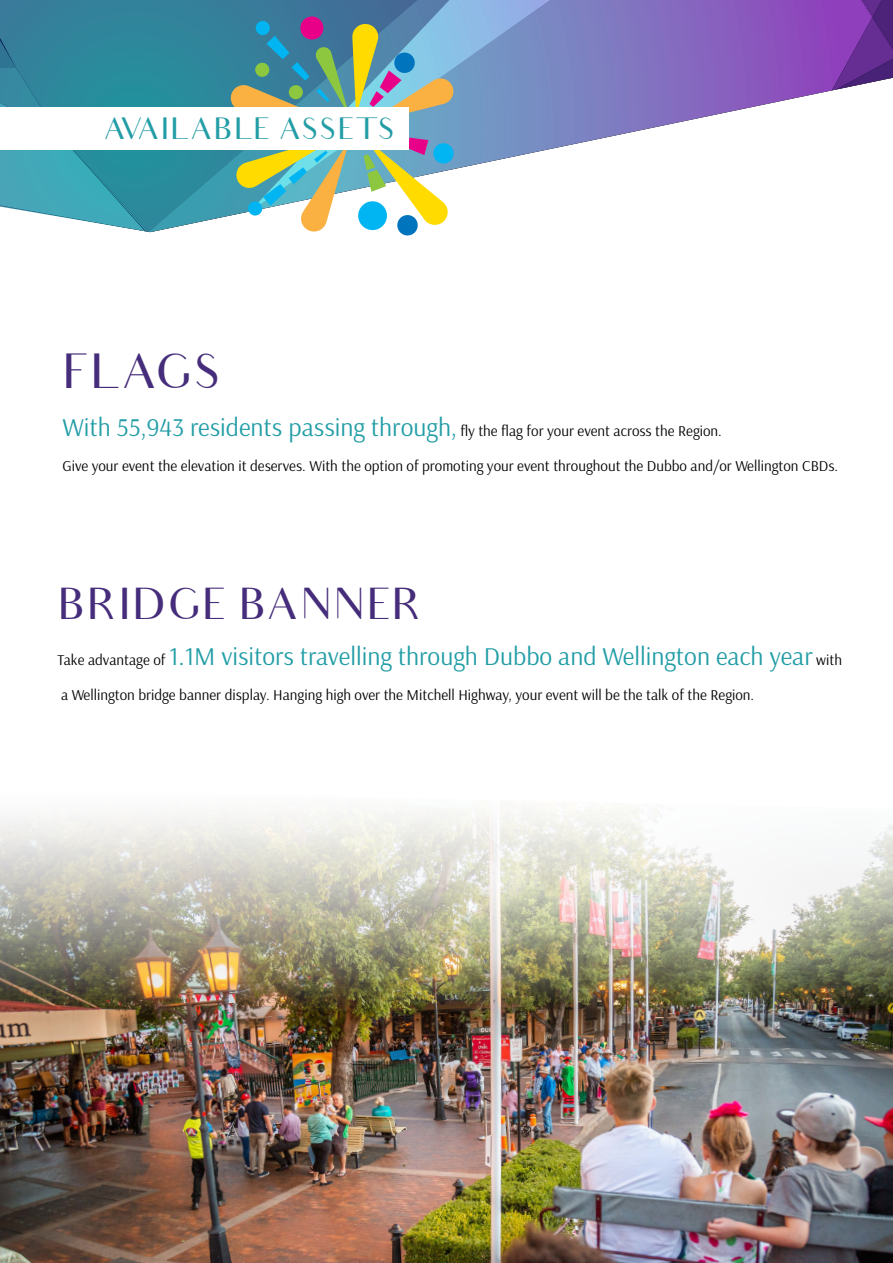
<style>
.page{position:relative;width:893px;height:1263px;background:#fff}
.page>*{position:absolute;margin:0;border:0;box-sizing:border-box;transform-origin:0 0}
.t1{font:48px "Audrey";color:#462d7b}
.t2{font:43.5px "Audrey";color:#462d7b}
.t3{font:30px "Audrey";color:#229da6}
.t4{font:25.5px "Arsenal";color:#229da6}
.t5{font:15px "Arsenal";color:#000}
.s1{font-size:25.5px;color:#229da6}
.s2{font-size:15px;color:#000}
</style>
<div class="page">
<img style="left:0;top:809px;width:893px;height:454px">
<svg style="left:0;top:0;width:893px;height:232px"></svg>
<svg style="left:231px;top:17px;width:223px;height:218px"></svg>
<div style="left:0;top:108px;width:408px;height:42px;background:#fff"></div>
<h3 class="t3" style="left:103px;top:113px;width:294px">AVAILABLE ASSETS</h3>
<h1 class="t1" style="left:62px;top:346px;width:161px">FLAGS</h1>
<p class="t5" style="left:62px;top:420px;width:661px"><span class="s1">With 55,943 residents passing through,</span> fly the flag for your event across the Region.</p>
<p class="t5" style="left:62px;top:456px;width:777px">Give your event the elevation it deserves. With the option of promoting your event throughout the Dubbo and/or Wellington CBDs.</p>
<h2 class="t2" style="left:58px;top:581px;width:366px">BRIDGE BANNER</h2>
<h3 class="t4" style="left:58px;top:639px;width:786px"><span class="s2">Take advantage of</span> 1.1M visitors travelling through Dubbo and Wellington each year <span class="s2">with</span></h3>
<p class="t5" style="left:61px;top:685px;width:695px">a Wellington bridge banner display. Hanging high over the Mitchell Highway, your event will be the talk of the Region.</p>
</div>
